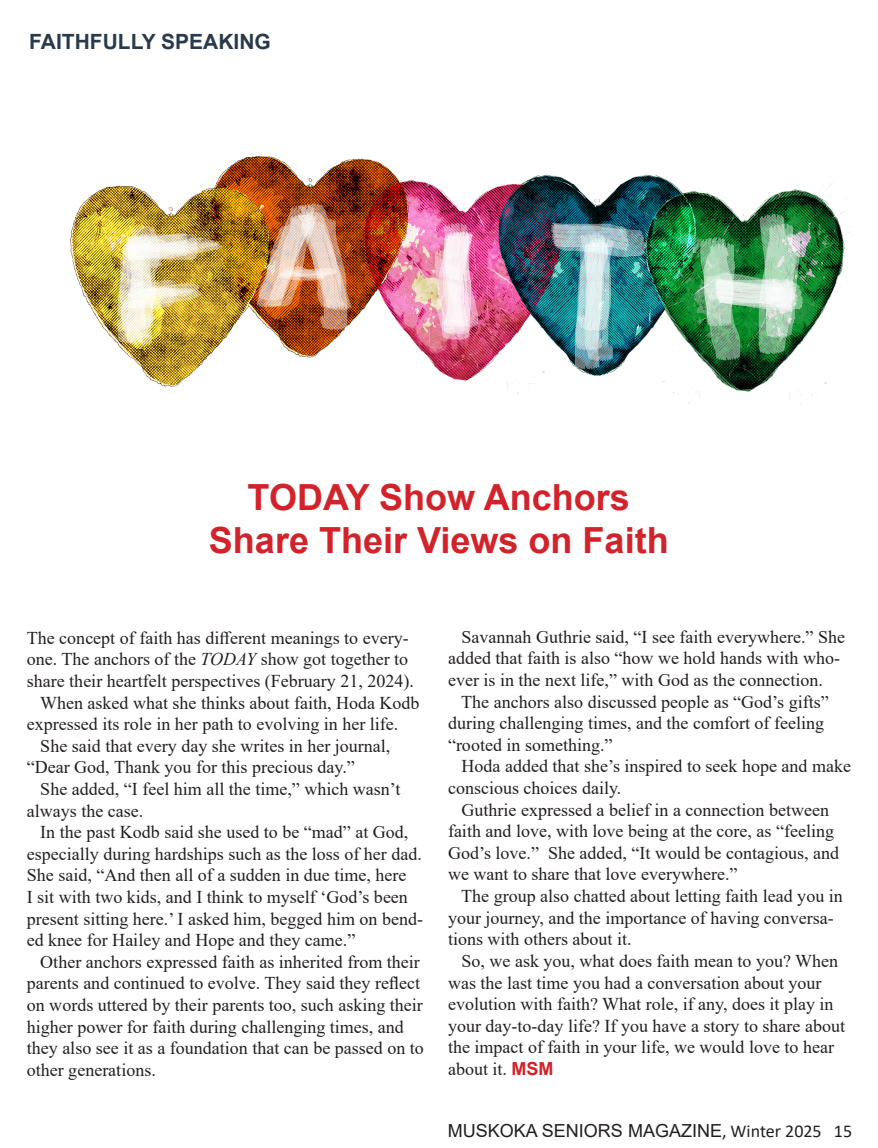
<style>
.page{position:relative;width:878px;height:1148px;background:#fff}
.page>*{position:absolute;margin:0;border:0;box-sizing:border-box;transform-origin:0 0}
.t1{font:700 36px "Arial";color:#d1232a}
.t2{font:700 21px "Arial";color:#293b4a}
.t3{font:18px/21.6px "Times New Roman";color:#231f20}
.t4{font:18px "Arial";color:#231f20}
.s1{font-style:italic}
.s2{font-family:"Arial";font-weight:700;color:#d1232a}
.s3{font-family:"Calibri"}
</style>
<div class="page">
<img style="left:70px;top:156px;width:779px;height:249px">
<p class="t2" style="left:29px;top:27px;width:243px">FAITHFULLY SPEAKING</p>
<p class="t1" style="left:248px;top:472px;width:384px">TODAY Show Anchors</p>
<p class="t1" style="left:209px;top:515px;width:461px">Share Their Views on Faith</p>
<p class="t3" style="left:27px;top:626px;width:388px">The concept of faith has different meanings to every&shy;one. The anchors of the <span class="s1">TODAY</span> show got together to share their heartfelt perspectives (February 21, 2024).</p>
<p class="t3" style="left:27px;top:691px;width:394px;text-indent:13px">When asked what she thinks about faith, Hoda Kodb expressed its role in her path to evolving in her life.</p>
<p class="t3" style="left:27px;top:734px;width:365px;text-indent:14px">She said that every day she writes in her journal, “Dear God, Thank you for this precious day.”</p>
<p class="t3" style="left:27px;top:777px;width:375px;text-indent:14px">She added, “I feel him all the time,” which wasn’t always the case.</p>
<p class="t3" style="left:27px;top:820px;width:398px;text-indent:14px">In the past Kodb said she used to be “mad” at God, especially during hardships such as the loss of her dad.<br>She said, “And then all of a sudden in due time, here<br>I sit with two kids, and I think to myself ‘God’s been present sitting here.’ I asked him, begged him on bend&shy;ed knee for Hailey and Hope and they came.”</p>
<p class="t3" style="left:27px;top:950px;width:398px;text-indent:14px">Other anchors expressed faith as inherited from their parents and continued to evolve. They said they reflect on words uttered by their parents too, such asking their higher power for faith during challenging times, and they also see it as a foundation that can be passed on to other generations.</p>
<p class="t3" style="left:448px;top:625px;width:398px;text-indent:14px">Savannah Guthrie said, “I see faith everywhere.” She added that faith is also “how we hold hands with who&shy;ever is in the next life,” with God as the connection.</p>
<p class="t3" style="left:448px;top:690px;width:382px;text-indent:13px">The anchors also discussed people as “God’s gifts” during challenging times, and the comfort of feeling “rooted in something.”</p>
<p class="t3" style="left:448px;top:755px;width:404px;text-indent:14px">Hoda added that she’s inspired to seek hope and make conscious choices daily.</p>
<p class="t3" style="left:448px;top:798px;width:392px;text-indent:14px">Guthrie expressed a belief in a connection between faith and love, with love being at the core, as “feeling God’s love.” She added, “It would be contagious, and we want to share that love everywhere.”</p>
<p class="t3" style="left:448px;top:884px;width:396px;text-indent:13px">The group also chatted about letting faith lead you in your journey, and the importance of having conversa&shy;tions with others about it.</p>
<p class="t3" style="left:448px;top:949px;width:398px;text-indent:14px">So, we ask you, what does faith mean to you? When was the last time you had a conversation about your evolution with faith? What role, if any, does it play in your day-to-day life? If you have a story to share about the impact of faith in your life, we would love to hear about it. <span class="s2">MSM</span></p>
<p class="t4" style="left:448px;top:1117px;width:406px">MUSKOKA SENIORS MAGAZINE<span class="s3">, Winter 2025 15</span></p>
</div>
